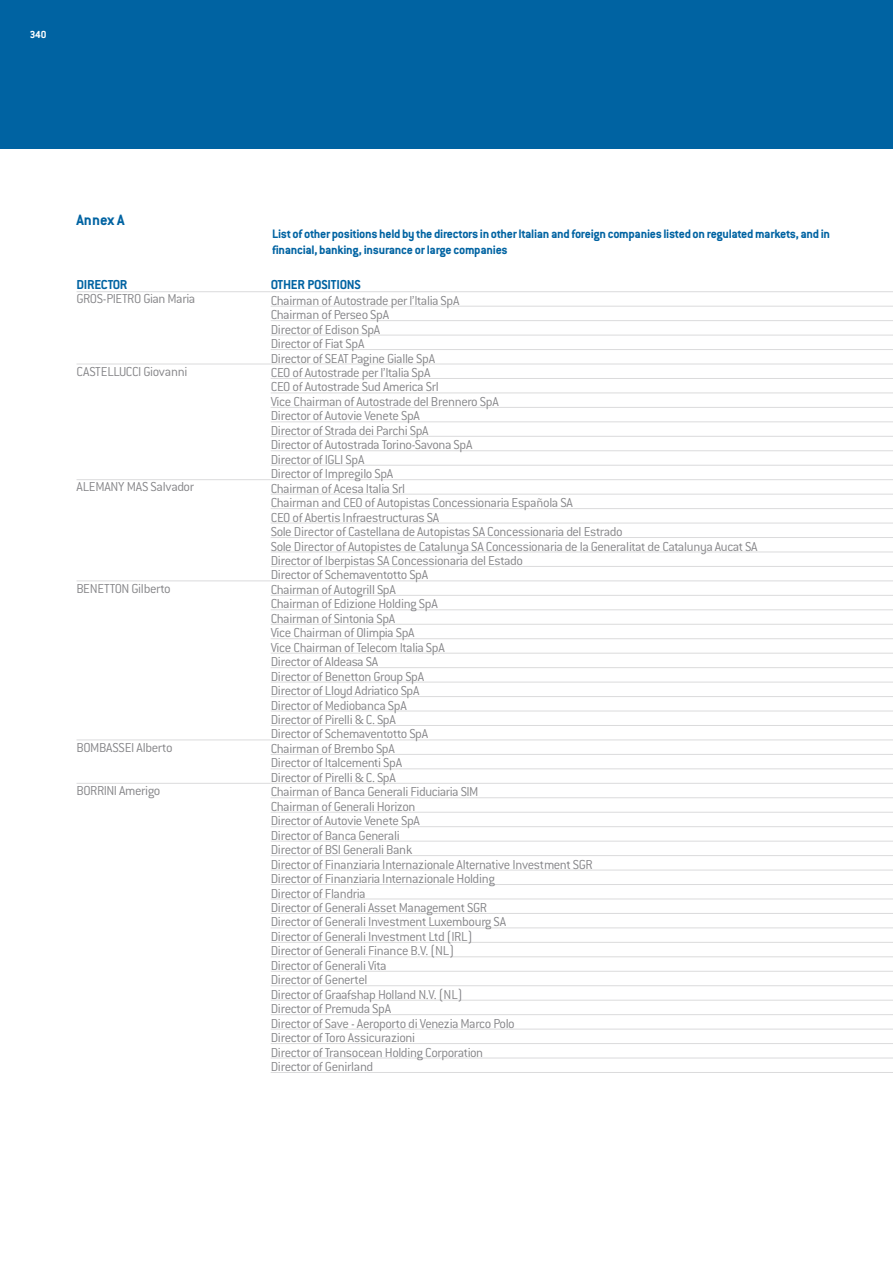
<style>
.page{position:relative;width:893px;height:1263px;background:#fff}
.page>*{position:absolute;margin:0;border:0;box-sizing:border-box;transform-origin:0 0}
.t1{font:700 16.5px "Conduit ITC";color:#0063a2}
.t2{font:300 14.25px/14.4px "Conduit ITC";letter-spacing:-.025em;color:#868689}
.t3{font:700 14.25px "Conduit ITC";letter-spacing:-.015em;color:#0063a2}
.t4{font:700 13.5px/15.3px "Conduit ITC";letter-spacing:-.02em;color:#0063a2}
.t5{font:700 11.25px "Conduit ITC";color:#fff}
</style>
<div class="page">
<div style="left:0;top:0;width:893px;height:149px;background:#0063a2"></div>
<hr style="left:271px;top:291px;width:622px;height:1px;background:#dbdbdc">
<hr style="left:77px;top:291px;width:194px;height:1px;background:#dbdbdc">
<hr style="left:77px;top:364px;width:194px;height:1px;background:#dbdbdc">
<hr style="left:77px;top:479px;width:194px;height:1px;background:#dbdbdc">
<hr style="left:77px;top:581px;width:194px;height:1px;background:#dbdbdc">
<hr style="left:77px;top:740px;width:194px;height:1px;background:#dbdbdc">
<hr style="left:77px;top:783px;width:194px;height:1px;background:#dbdbdc">
<hr style="left:271px;top:306px;width:622px;height:1px;background:#dbdbdc">
<hr style="left:271px;top:320px;width:622px;height:1px;background:#dbdbdc">
<hr style="left:271px;top:335px;width:622px;height:1px;background:#dbdbdc">
<hr style="left:271px;top:349px;width:622px;height:1px;background:#dbdbdc">
<hr style="left:271px;top:364px;width:622px;height:1px;background:#dbdbdc">
<hr style="left:271px;top:378px;width:622px;height:1px;background:#dbdbdc">
<hr style="left:271px;top:393px;width:622px;height:1px;background:#dbdbdc">
<hr style="left:271px;top:407px;width:622px;height:1px;background:#dbdbdc">
<hr style="left:271px;top:422px;width:622px;height:1px;background:#dbdbdc">
<hr style="left:271px;top:436px;width:622px;height:1px;background:#dbdbdc">
<hr style="left:271px;top:450px;width:622px;height:1px;background:#dbdbdc">
<hr style="left:271px;top:465px;width:622px;height:1px;background:#dbdbdc">
<hr style="left:271px;top:479px;width:622px;height:1px;background:#dbdbdc">
<hr style="left:271px;top:494px;width:622px;height:1px;background:#dbdbdc">
<hr style="left:271px;top:508px;width:622px;height:1px;background:#dbdbdc">
<hr style="left:271px;top:523px;width:622px;height:1px;background:#dbdbdc">
<hr style="left:271px;top:537px;width:622px;height:1px;background:#dbdbdc">
<hr style="left:271px;top:552px;width:622px;height:1px;background:#dbdbdc">
<hr style="left:271px;top:566px;width:622px;height:1px;background:#dbdbdc">
<hr style="left:271px;top:581px;width:622px;height:1px;background:#dbdbdc">
<hr style="left:271px;top:595px;width:622px;height:1px;background:#dbdbdc">
<hr style="left:271px;top:609px;width:622px;height:1px;background:#dbdbdc">
<hr style="left:271px;top:624px;width:622px;height:1px;background:#dbdbdc">
<hr style="left:271px;top:638px;width:622px;height:1px;background:#dbdbdc">
<hr style="left:271px;top:653px;width:622px;height:1px;background:#dbdbdc">
<hr style="left:271px;top:667px;width:622px;height:1px;background:#dbdbdc">
<hr style="left:271px;top:682px;width:622px;height:1px;background:#dbdbdc">
<hr style="left:271px;top:696px;width:622px;height:1px;background:#dbdbdc">
<hr style="left:271px;top:711px;width:622px;height:1px;background:#dbdbdc">
<hr style="left:271px;top:725px;width:622px;height:1px;background:#dbdbdc">
<hr style="left:271px;top:740px;width:622px;height:1px;background:#dbdbdc">
<hr style="left:271px;top:754px;width:622px;height:1px;background:#dbdbdc">
<hr style="left:271px;top:769px;width:622px;height:1px;background:#dbdbdc">
<hr style="left:271px;top:783px;width:622px;height:1px;background:#dbdbdc">
<hr style="left:271px;top:797px;width:622px;height:1px;background:#dbdbdc">
<hr style="left:271px;top:812px;width:622px;height:1px;background:#dbdbdc">
<hr style="left:271px;top:826px;width:622px;height:1px;background:#dbdbdc">
<hr style="left:271px;top:841px;width:622px;height:1px;background:#dbdbdc">
<hr style="left:271px;top:855px;width:622px;height:1px;background:#dbdbdc">
<hr style="left:271px;top:870px;width:622px;height:1px;background:#dbdbdc">
<hr style="left:271px;top:884px;width:622px;height:1px;background:#dbdbdc">
<hr style="left:271px;top:899px;width:622px;height:1px;background:#dbdbdc">
<hr style="left:271px;top:913px;width:622px;height:1px;background:#dbdbdc">
<hr style="left:271px;top:928px;width:622px;height:1px;background:#dbdbdc">
<hr style="left:271px;top:942px;width:622px;height:1px;background:#dbdbdc">
<hr style="left:271px;top:956px;width:622px;height:1px;background:#dbdbdc">
<hr style="left:271px;top:971px;width:622px;height:1px;background:#dbdbdc">
<hr style="left:271px;top:985px;width:622px;height:1px;background:#dbdbdc">
<hr style="left:271px;top:1000px;width:622px;height:1px;background:#dbdbdc">
<hr style="left:271px;top:1014px;width:622px;height:1px;background:#dbdbdc">
<hr style="left:271px;top:1029px;width:622px;height:1px;background:#dbdbdc">
<hr style="left:271px;top:1043px;width:622px;height:1px;background:#dbdbdc">
<hr style="left:271px;top:1058px;width:622px;height:1px;background:#dbdbdc">
<hr style="left:271px;top:1072px;width:622px;height:1px;background:#dbdbdc">
<p class="t5" style="left:30px;top:28px;width:18px">340</p>
<p class="t1" style="left:77px;top:210px;width:50px">Annex A</p>
<p class="t4" style="left:272px;top:226px;width:560px">List of other positions held by the directors in other Italian and foreign companies listed on regulated markets, and in financial, banking, insurance or large companies</p>
<p class="t3" style="left:77px;top:276px;width:39px">DIRECTOR</p>
<p class="t3" style="left:271px;top:276px;width:8px">OTHER</p>
<p class="t3" style="left:307px;top:276px;width:54px">POSITIONS</p>
<p class="t2" style="left:77px;top:292px;width:120px">GROS-PIETRO Gian Maria</p>
<p class="t2" style="left:271px;top:293px;width:190px">Chairman of Autostrade per l’Italia SpA<br>Chairman of Perseo SpA<br>Director of Edison SpA<br>Director of Fiat SpA<br>Director of SEAT Pagine Gialle SpA</p>
<p class="t2" style="left:77px;top:364px;width:112px">CASTELLUCCI Giovanni</p>
<p class="t2" style="left:271px;top:365px;width:230px">CEO of Autostrade per l’Italia SpA<br>CEO of Autostrade Sud America Srl<br>Vice Chairman of Autostrade del Brennero SpA Director of Autovie Venete SpA<br>Director of Strada dei Parchi SpA<br>Director of Autostrada Torino-Savona SpA Director of IGLI SpA<br>Director of Impregilo SpA</p>
<p class="t2" style="left:77px;top:480px;width:119px">ALEMANY MAS Salvador</p>
<p class="t2" style="left:271px;top:481px;width:488px">Chairman of Acesa Italia Srl<br>Chairman and CEO of Autopistas Concessionaria Española SA<br>CEO of Abertis Infraestructuras SA<br>Sole Director of Castellana de Autopistas SA Concessionaria del Estrado<br>Sole Director of Autopistes de Catalunya SA Concessionaria de la Generalitat de Catalunya Aucat SA Director of Iberpistas SA Concessionaria del Estado<br>Director of Schemaventotto SpA</p>
<p class="t2" style="left:77px;top:581px;width:96px">BENETTON Gilberto</p>
<p class="t2" style="left:271px;top:582px;width:176px">Chairman of Autogrill SpA<br>Chairman of Edizione Holding SpA<br>Chairman of Sintonia SpA<br>Vice Chairman of Olimpia SpA<br>Vice Chairman of Telecom Italia SpA<br>Director of Aldeasa SA<br>Director of Benetton Group SpA<br>Director of Lloyd Adriatico SpA<br>Director of Mediobanca SpA<br>Director of Pirelli &amp; C. SpA<br>Director of Schemaventotto SpA</p>
<p class="t2" style="left:77px;top:740px;width:98px">BOMBASSEI Alberto</p>
<p class="t2" style="left:271px;top:741px;width:133px">Chairman of Brembo SpA<br>Director of Italcementi SpA<br>Director of Pirelli &amp; C. SpA</p>
<p class="t2" style="left:77px;top:783px;width:85px">BORRINI Amerigo</p>
<p class="t2" style="left:271px;top:785px;width:324px">Chairman of Banca Generali Fiduciaria SIM<br>Chairman of Generali Horizon<br>Director of Autovie Venete SpA<br>Director of Banca Generali<br>Director of BSI Generali Bank<br>Director of Finanziaria Internazionale Alternative Investment SGR Director of Finanziaria Internazionale Holding<br>Director of Flandria<br>Director of Generali Asset Management SGR<br>Director of Generali Investment Luxembourg SA<br>Director of Generali Investment Ltd (IRL)<br>Director of Generali Finance B.V. (NL)<br>Director of Generali Vita<br>Director of Genertel<br>Director of Graafshap Holland N.V. (NL)<br>Director of Premuda SpA<br>Director of Save - Aeroporto di Venezia Marco Polo<br>Director of Toro Assicurazioni<br>Director of Transocean Holding Corporation<br>Director of Genirland</p>
</div>
